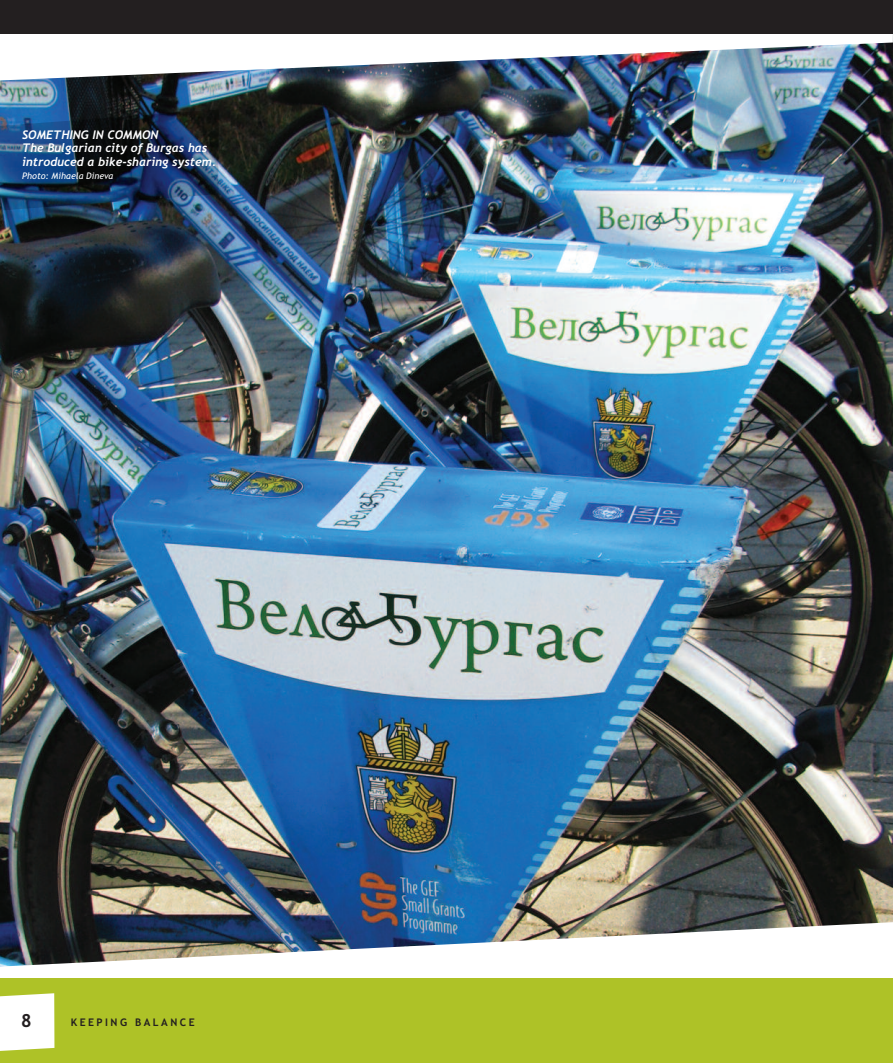
<style>
.page{position:relative;width:893px;height:1063px;background:#fff}
.page>*{position:absolute;margin:0;border:0;box-sizing:border-box;transform-origin:0 0}
.t1{font:700 18px "Trebuchet MS";color:#231f20}
.t2{font:italic 700 12px/13.5px "Trebuchet";color:#fff}
.t3{font:700 10.5px "Trebuchet MS";letter-spacing:.235em;color:#231f20}
.t4{font:italic 9px "Trebuchet MS";color:#fff}
</style>
<div class="page">
<img style="left:0;top:81px;width:893px;height:841px">
<img style="left:0;top:922px;width:893px;height:45px">
<img style="left:0;top:34px;width:893px;height:47px">
<div style="left:0;top:0;width:893px;height:34px;background:#231f20"></div>
<div style="left:0;top:978px;width:893px;height:85px;background:#aec227"></div>
<svg style="left:0;top:993px;width:54px;height:58px;background:#fafbf2"></svg>
<img style="left:0;top:110px;width:219px;height:101px">
<p class="t2" style="left:22px;top:128px;width:195px">SOMETHING IN COMMON<br>The Bulgarian city of Burgas has introduced a bike-sharing system.</p>
<p class="t4" style="left:22px;top:171px;width:93px">Photo: Mihaela Dineva</p>
<h1 class="t1" style="left:21px;top:1011px;width:12px">8</h1>
<p class="t3" style="left:71px;top:1016px;width:125px">KEEPING BALANCE</p>
</div>
